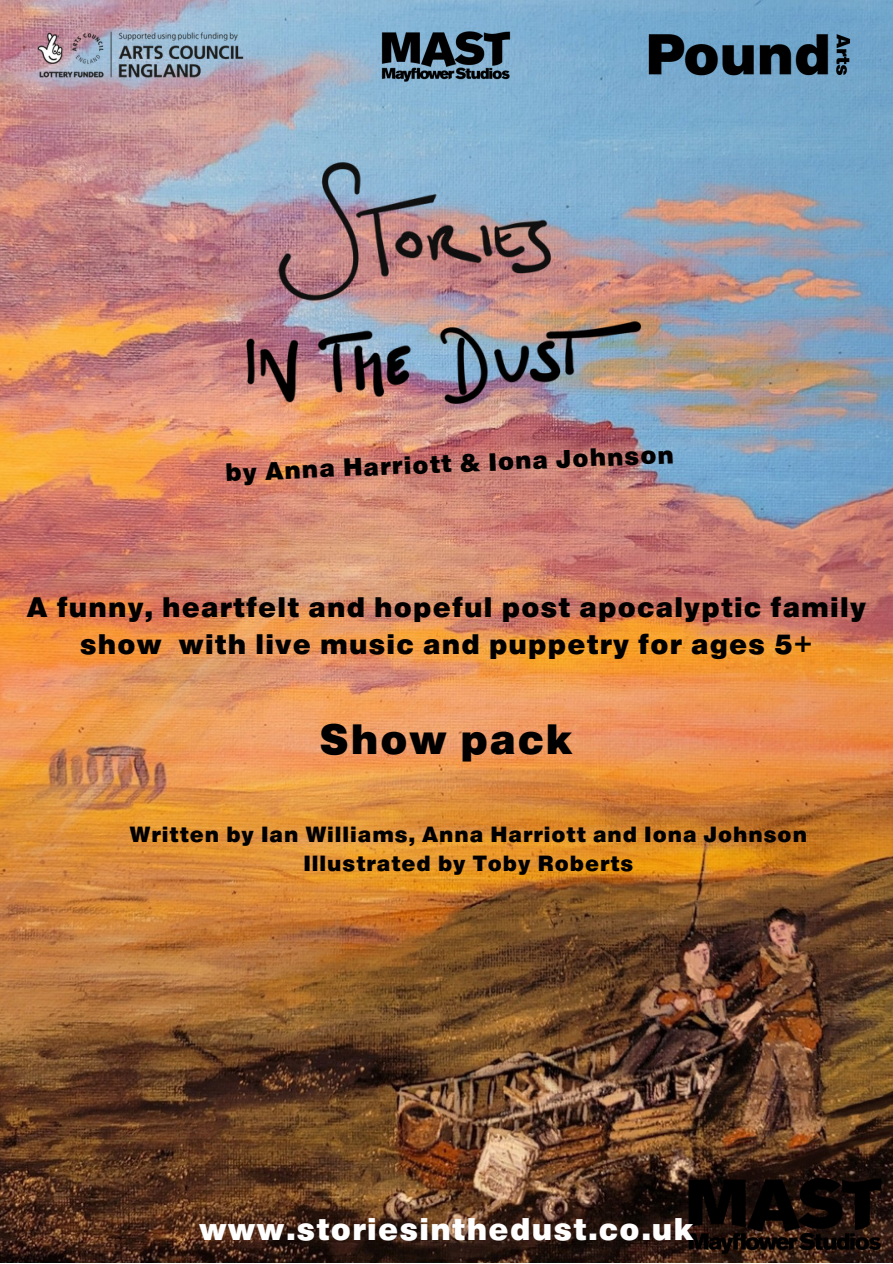
<style>
.page{position:relative;width:893px;height:1264px;background:#fff}
.page>*{position:absolute;margin:0;border:0;box-sizing:border-box;transform-origin:0 0}
.t1{font:700 40.5px "Europa Gro SBOP";letter-spacing:.045em;color:#000}
.t2{font:700 30px "Europa Gro SBOP";letter-spacing:.045em;color:#fff}
.t3{font:700 27px/37px "Europa Gro SBOP";letter-spacing:.045em;color:#000;text-align:center}
.t4{font:700 24px "Europa Gro SBOP";color:#000}
.t5{font:700 21px "Europa Gro SBOP";letter-spacing:.045em;color:#000}
</style>
<div class="page">
<img style="left:0;top:0;width:892px;height:1262px">
<img style="left:681px;top:1173px;width:207px;height:85px">
<img style="left:26px;top:24px;width:225px;height:61px">
<img style="left:377px;top:28px;width:137px;height:57px">
<img style="left:641px;top:26px;width:216px;height:56px">
<img style="left:223px;top:114px;width:447px;height:368px">
<p class="t4" style="left:225px;top:462px;width:450px;rotate:-2deg">by Anna Harriott &amp; Iona Johnson</p>
<p class="t3" style="left:27px;top:591px;width:840px">A funny, heartfelt and hopeful post apocalyptic family show with live music and puppetry for ages 5+</p>
<p class="t1" style="left:320px;top:724px;width:254px">Show pack</p>
<p class="t5" style="left:130px;top:826px;width:678px">Written by Ian Williams, Anna Harriott and Iona Johnson</p>
<p class="t5" style="left:303px;top:855px;width:331px">Illustrated by Toby Roberts</p>
<p class="t2" style="left:199px;top:1218px;width:496px">www.storiesinthedust.co.uk</p>
</div>
